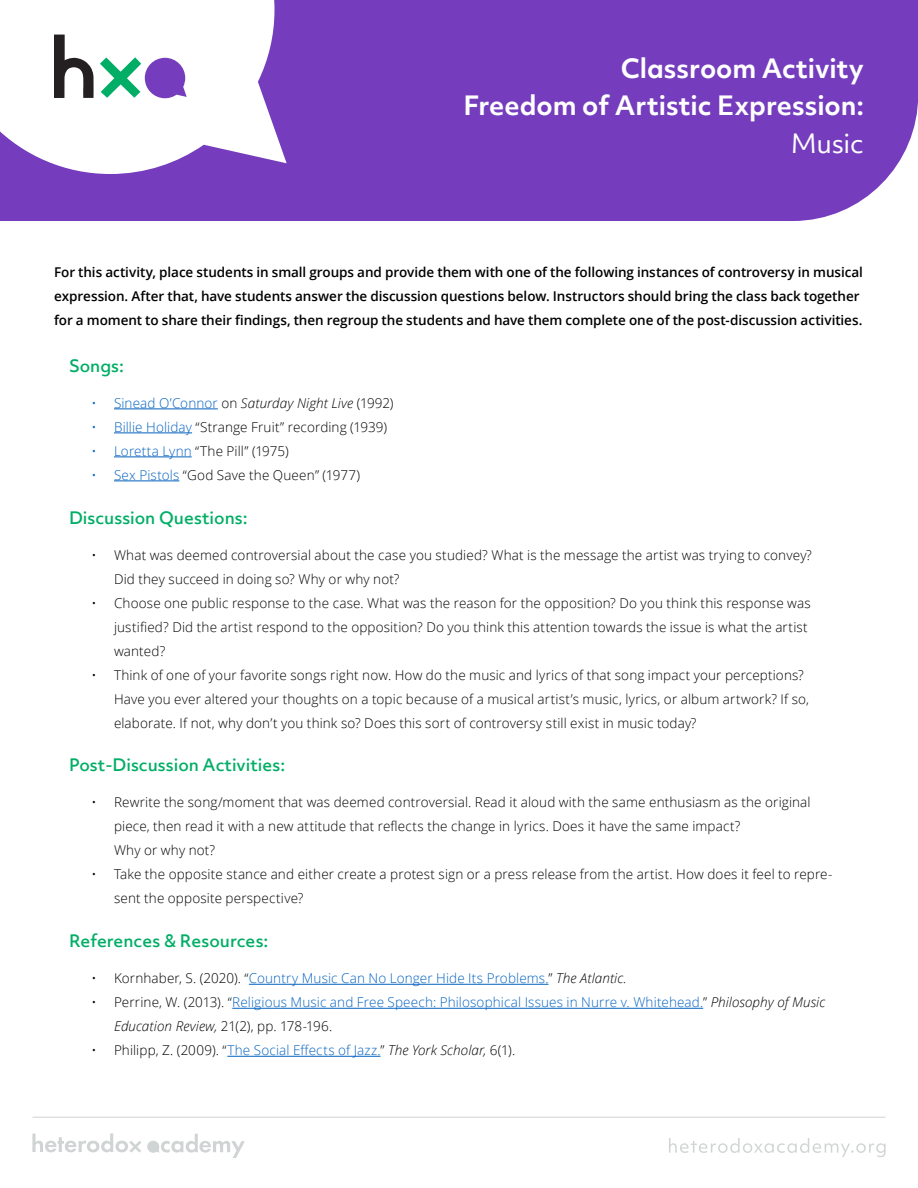
<style>
.page{position:relative;width:918px;height:1188px;background:#fff}
.page>*{position:absolute;margin:0;border:0;box-sizing:border-box;transform-origin:0 0}
.t1{font:700 25.5px/37.5px "Objektiv Mk 2";color:#fff;text-align:right}
.t2{font:25.5px "Objektiv Mk 2";letter-spacing:-.005em;color:#fff}
.t3{font:500 16.5px "Objektiv Mk 2";color:#02ae66}
.t4{font:300 13.5px/24px "Open Sans";letter-spacing:.01em;color:#000}
.t5{font:600 13.5px/24px "Open Sans";letter-spacing:-.005em;color:#000}
.t6{font:300 13.5px/24px "Open Sans";letter-spacing:.01em;color:#0563c1}
.t7{font:italic 300 13.5px "Open Sans";letter-spacing:.01em;color:#000}
.s1{font-style:normal;color:#0563c1}
.s2{font-style:normal}
.s3{color:#0563c1}
.s4{color:#000}
.s5{font-style:italic;color:#000}
.s6{font-style:italic}
</style>
<div class="page">
<hr style="left:32px;top:1117px;width:854px;height:1px;background:#d1d4d4">
<svg style="left:32px;top:1134px;width:109px;height:19px"></svg>
<div style="left:147px;top:1141px;width:12px;height:12px;background:#d1d4d4;border-radius:50%"></div>
<svg style="left:155px;top:1134px;width:90px;height:24px"></svg>
<svg style="left:669px;top:1138px;width:217px;height:19px"></svg>
<div style="left:0;top:0;width:918px;height:221px;background:#753dbd"></div>
<svg style="left:0;top:0;width:287px;height:174px"></svg>
<svg style="left:54px;top:35px;width:40px;height:63px"></svg>
<svg style="left:100px;top:57px;width:87px;height:41px"></svg>
<hr style="left:114px;top:409px;width:104px;height:1px;background:#0563c1">
<hr style="left:114px;top:433px;width:78px;height:1px;background:#0563c1">
<hr style="left:114px;top:457px;width:78px;height:1px;background:#0563c1">
<hr style="left:114px;top:481px;width:65px;height:1px;background:#0563c1">
<hr style="left:249px;top:984px;width:300px;height:1px;background:#0563c1">
<hr style="left:232px;top:1008px;width:471px;height:1px;background:#0563c1">
<hr style="left:227px;top:1056px;width:154px;height:1px;background:#0563c1">
<h1 class="t1" style="left:463px;top:49px;width:402px">Classroom Activity<br>Freedom of Artistic Expression:</h1>
<h1 class="t2" style="left:791px;top:125px;width:75px">Music</h1>
<p class="t5" style="left:54px;top:260px;width:811px">For this activity, place students in small groups and provide them with one of the following instances of controversy in musical expression. After that, have students answer the discussion questions below. Instructors should bring the class back together for a moment to share their findings, then regroup the students and have them complete one of the post-discussion activities.</p>
<p class="t3" style="left:69px;top:354px;width:57px">Songs:</p>
<p class="t7" style="left:92px;top:394px;width:304px"><span class="s1">• Sinead O’Connor</span> <span class="s2">on</span> Saturday Night Live <span class="s2">(1992)</span></p>
<p class="t4" style="left:92px;top:415px;width:297px"><span class="s3">• Billie Holiday</span> “Strange Fruit” recording (1939)</p>
<p class="t4" style="left:92px;top:439px;width:199px"><span class="s3">• Loretta Lynn</span> “The Pill” (1975)</p>
<p class="t4" style="left:92px;top:463px;width:270px"><span class="s3">• Sex Pistols</span> “God Save the Queen” (1977)</p>
<p class="t3" style="left:69px;top:506px;width:180px">Discussion Questions:</p>
<p class="t4" style="left:114px;top:542px;width:699px;text-indent:-23px">• What was deemed controversial about the case you studied? What is the message the artist was trying to convey?<br>Did they succeed in doing so? Why or why not?</p>
<p class="t4" style="left:114px;top:590px;width:698px;text-indent:-23px">• Choose one public response to the case. What was the reason for the opposition? Do you think this response was justified? Did the artist respond to the opposition? Do you think this attention towards the issue is what the artist wanted?</p>
<p class="t4" style="left:114px;top:662px;width:697px;text-indent:-23px">• Think of one of your favorite songs right now. How do the music and lyrics of that song impact your perceptions?<br>Have you ever altered your thoughts on a topic because of a musical artist’s music, lyrics, or album artwork? If so, elaborate. If not, why don’t you think so? Does this sort of controversy still exist in music today?</p>
<p class="t3" style="left:69px;top:754px;width:218px">Post-Discussion Activities:</p>
<p class="t4" style="left:114px;top:790px;width:698px;text-indent:-23px">• Rewrite the song/moment that was deemed controversial. Read it aloud with the same enthusiasm as the original piece, then read it with a new attitude that reflects the change in lyrics. Does it have the same impact?<br>Why or why not?</p>
<p class="t4" style="left:114px;top:862px;width:720px;text-indent:-23px">• Take the opposite stance and either create a protest sign or a press release from the artist. How does it feel to repre&shy;sent the opposite perspective?</p>
<p class="t3" style="left:69px;top:930px;width:201px">References &amp; Resources:</p>
<p class="t6" style="left:92px;top:966px;width:537px"><span class="s4">• Kornhaber, S. (2020). “</span>Country Music Can No Longer Hide Its Problems.<span class="s4">”</span> <span class="s5">The Atlantic.</span></p>
<p class="t6" style="left:114px;top:990px;width:713px;text-indent:-23px"><span class="s4">• Perrine, W. (2013). “</span>Religious Music and Free Speech: Philosophical Issues in Nurre v. Whitehead.<span class="s4">”</span> <span class="s5">Philosophy of Music<br>Education Review,</span> <span class="s4">21(2), pp. 178-196.</span></p>
<p class="t4" style="left:92px;top:1038px;width:425px">• Philipp, Z. (2009). “<span class="s3">The Social Effects of Jazz.</span>” <span class="s6">The York Scholar,</span> 6(1).</p>
</div>
